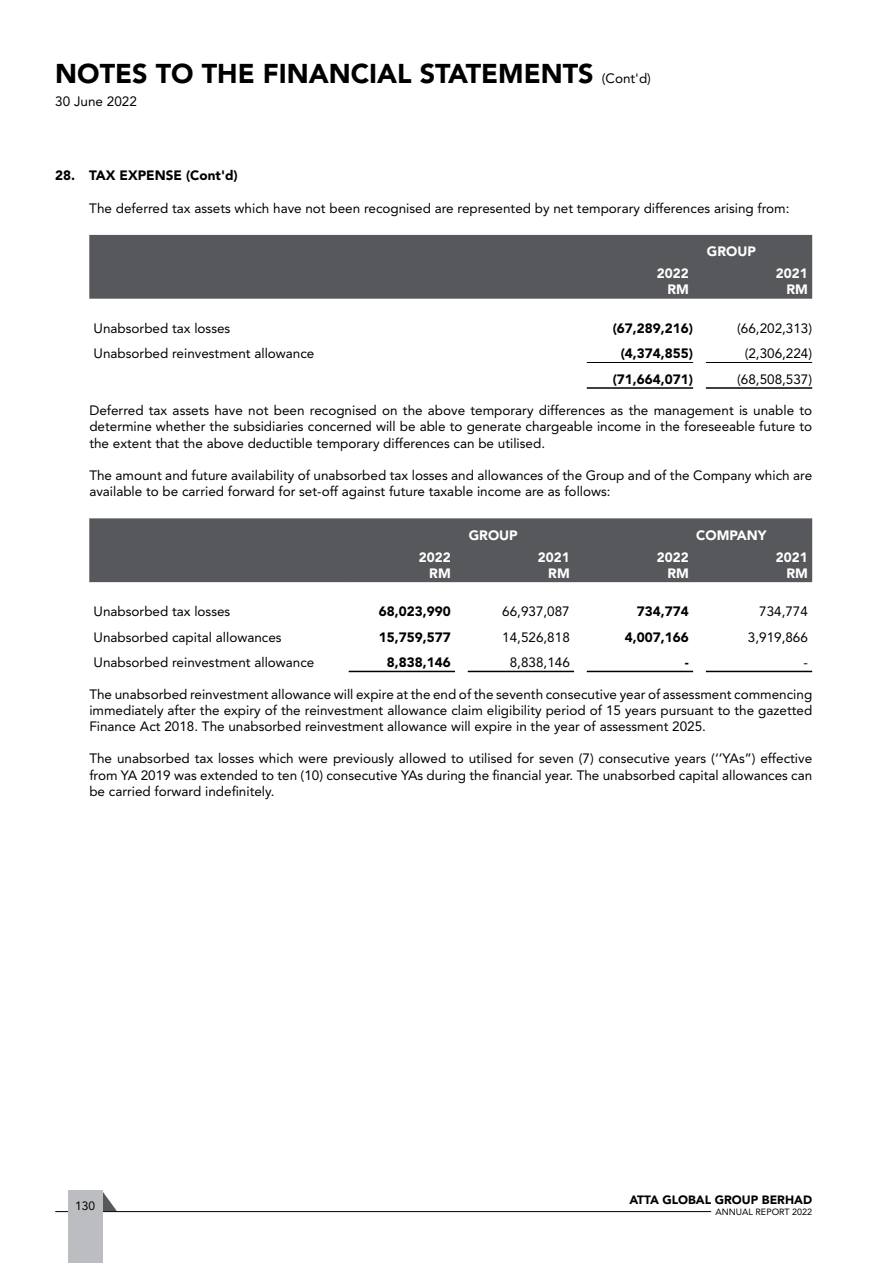
<style>
.page{position:relative;width:893px;height:1263px;background:#fff}
.page>*{position:absolute;margin:0;border:0;box-sizing:border-box;transform-origin:0 0}
.t1{font:900 27px "Avenir LT Std";color:#000}
.t2{font:13.5px/16.2px "Avenir LT Std";color:#000;text-align:justify}
.t3{font:900 13.5px "Avenir LT Std";color:#000}
.t4{font:900 13.5px/16.2px "Avenir LT Std";color:#fff;text-align:right}
.t5{font:900 12px "Avenir LT Std";color:#000}
.t6{font:12px "Avenir LT Std";color:#000}
.t7{font:9px "Avenir LT Std";color:#000}
.s1{font-weight:400;font-size:13.5px}
</style>
<div class="page">
<svg style="left:102px;top:1191px;width:15px;height:20px"></svg>
<hr style="left:55px;top:1211px;width:656px;height:1px;background:#000">
<div style="left:68px;top:1191px;width:34px;height:72px;background:#bbbdc0"></div>
<div style="left:89px;top:235px;width:723px;height:64px;background:#57585b"></div>
<hr style="left:706px;top:362px;width:106px;height:1px;background:#000">
<hr style="left:706px;top:387px;width:106px;height:2px;background:#000">
<hr style="left:587px;top:362px;width:106px;height:1px;background:#000">
<hr style="left:587px;top:387px;width:106px;height:2px;background:#000">
<div style="left:89px;top:518px;width:723px;height:64px;background:#57585b"></div>
<hr style="left:349px;top:671px;width:106px;height:1px;background:#000">
<hr style="left:468px;top:671px;width:106px;height:1px;background:#000">
<hr style="left:587px;top:671px;width:106px;height:1px;background:#000">
<hr style="left:706px;top:671px;width:106px;height:1px;background:#000">
<h1 class="t1" style="left:55px;top:63px;width:597px">NOTES TO THE FINANCIAL STATEMENTS <span class="s1">(Cont'd)</span></h1>
<p class="t2" style="left:55px;top:94px;width:83px">30 June 2022</p>
<p class="t3" style="left:55px;top:170px;width:184px">28. TAX EXPENSE (Cont'd)</p>
<p class="t2" style="left:89px;top:201px;width:702px">The deferred tax assets which have not been recognised are represented by net temporary differences arising from:</p>
<p class="t4" style="left:707px;top:245px;width:50px">GROUP</p>
<p class="t4" style="left:657px;top:267px;width:33px">2022<br>RM</p>
<p class="t4" style="left:776px;top:267px;width:33px">2021<br>RM</p>
<p class="t2" style="left:94px;top:321px;width:138px">Unabsorbed tax losses</p>
<p class="t3" style="left:613px;top:322px;width:82px">(67,289,216)</p>
<p class="t2" style="left:737px;top:321px;width:77px">(66,202,313)</p>
<p class="t2" style="left:94px;top:346px;width:222px">Unabsorbed reinvestment allowance</p>
<p class="t3" style="left:621px;top:348px;width:74px">(4,374,855)</p>
<p class="t2" style="left:745px;top:346px;width:69px">(2,306,224)</p>
<p class="t3" style="left:613px;top:373px;width:82px">(71,664,071)</p>
<p class="t2" style="left:737px;top:372px;width:77px">(68,508,537)</p>
<p class="t2" style="left:89px;top:403px;width:724px">Deferred tax assets have not been recognised on the above temporary differences as the management is unable to determine whether the subsidiaries concerned will be able to generate chargeable income in the foreseeable future to the extent that the above deductible temporary differences can be utilised.</p>
<p class="t2" style="left:89px;top:468px;width:724px">The amount and future availability of unabsorbed tax losses and allowances of the Group and of the Company which are available to be carried forward for set-off against future taxable income are as follows:</p>
<p class="t4" style="left:469px;top:528px;width:50px">GROUP</p>
<p class="t4" style="left:696px;top:528px;width:72px">COMPANY</p>
<p class="t4" style="left:419px;top:550px;width:33px">2022<br>RM</p>
<p class="t4" style="left:538px;top:550px;width:33px">2021<br>RM</p>
<p class="t4" style="left:657px;top:550px;width:33px">2022<br>RM</p>
<p class="t4" style="left:776px;top:550px;width:33px">2021<br>RM</p>
<p class="t2" style="left:94px;top:604px;width:138px">Unabsorbed tax losses</p>
<p class="t3" style="left:379px;top:606px;width:73px">68,023,990</p>
<p class="t2" style="left:502px;top:604px;width:69px">66,937,087</p>
<p class="t3" style="left:637px;top:606px;width:53px">734,774</p>
<p class="t2" style="left:759px;top:604px;width:50px">734,774</p>
<p class="t2" style="left:94px;top:629px;width:190px">Unabsorbed capital allowances</p>
<p class="t3" style="left:379px;top:631px;width:73px">15,759,577</p>
<p class="t2" style="left:502px;top:629px;width:69px">14,526,818</p>
<p class="t3" style="left:625px;top:631px;width:65px">4,007,166</p>
<p class="t2" style="left:748px;top:629px;width:62px">3,919,866</p>
<p class="t2" style="left:94px;top:655px;width:222px">Unabsorbed reinvestment allowance</p>
<p class="t3" style="left:387px;top:657px;width:65px">8,838,146</p>
<p class="t2" style="left:510px;top:655px;width:62px">8,838,146</p>
<p class="t3" style="left:685px;top:657px;width:5px">-</p>
<p class="t2" style="left:803px;top:655px;width:6px">-</p>
<p class="t2" style="left:89px;top:686px;width:724px">The unabsorbed reinvestment allowance will expire at the end of the seventh consecutive year of assessment commencing immediately after the expiry of the reinvestment allowance claim eligibility period of 15 years pursuant to the gazetted Finance Act 2018. The unabsorbed reinvestment allowance will expire in the year of assessment 2025.</p>
<p class="t2" style="left:89px;top:751px;width:724px">The unabsorbed tax losses which were previously allowed to utilised for seven (7) consecutive years (‘’YAs”) effective from YA 2019 was extended to ten (10) consecutive YAs during the financial year. The unabsorbed capital allowances can be carried forward indefinitely.</p>
<p class="t6" style="left:75px;top:1199px;width:22px">130</p>
<p class="t5" style="left:629px;top:1193px;width:184px">ATTA GLOBAL GROUP BERHAD</p>
<p class="t7" style="left:715px;top:1207px;width:98px">ANNUAL REPORT 2022</p>
</div>
